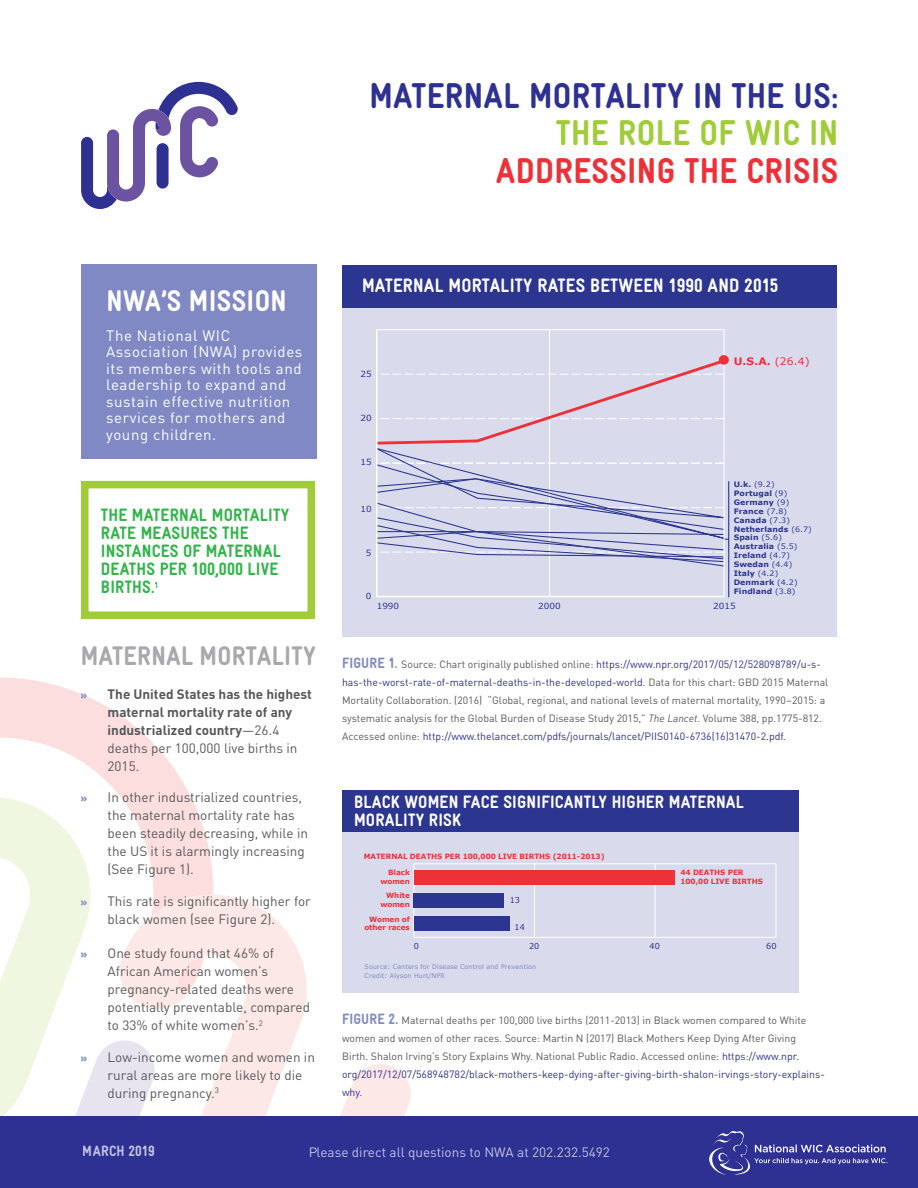
<style>
.page{position:relative;width:918px;height:1188px;background:#fff}
.page>*{position:absolute;margin:0;border:0;box-sizing:border-box;transform-origin:0 0}
.t1{font:900 36px "WIC Gravur Condensed";letter-spacing:.01em;color:#2e3192}
.t2{font:900 36px "WIC Gravur Condensed";letter-spacing:.01em;color:#ee3038}
.t3{font:900 36px "WIC Gravur Condensed";letter-spacing:.01em;color:#a1cc3a}
.subheads{font:900 30px "WIC Gravur Condensed";letter-spacing:.01em;color:#fff}
.Paragraph_Style_1{font:900 27px "WIC Gravur Condensed";letter-spacing:.01em;color:#a8a9ad}
.Paragraph_Style_1-2{font:900 19.5px "WIC Gravur Condensed";letter-spacing:.01em;color:#fff}
.subheads-2{font:900 18px/18px "WIC Gravur Condensed";letter-spacing:.01em;color:#31b44a}
.Paragraph_Style_1-3{font:900 18px/18px "WIC Gravur Condensed";letter-spacing:.01em;color:#fff}
.subheads-3{font:15px/16.5px "DIN Pro";letter-spacing:.04em;color:#fff}
.t4{font:900 15px "WIC Gravur Condensed";letter-spacing:.01em;color:#fff}
.t5{font:13.5px/18px "DIN Pro";color:#57585a}
.t6{font:700 13.5px/18px "DIN Pro";color:#57585a}
.t7{font:13.5px "DIN Pro";color:#fff}
.Paragraph_Style_2{font:10.5px/18px "DIN Pro";color:#57585a}
.Paragraph_Style_1-4{font:10.5px/18px "DIN Pro";color:#57585a}
.t8{font:700 10.2px "Verdana";color:#ee3038;scale:1.05 1}
.t9{font:8.4px "Verdana";color:#2c3690;scale:1.05 1}
.t10{font:8.1px "Verdana";color:#2c3690}
.t11{font:700 7.5px/9px "Verdana";letter-spacing:.01em;color:#2c3690;scale:1.05 1}
.t12{font:700 7.2px/8.7px "Verdana";letter-spacing:-.01em;color:#ee3038;text-align:right}
.t13{font:6.3px/8.2px "Verdana";letter-spacing:.02em;color:#8089c3}
.s1{font-family:"Gravur Condensed Pro";font-weight:900;font-size:12px;color:#8089c3}
.s2{font-weight:400}
.s3{font-family:"Gravur Condensed Pro";font-weight:900;font-size:15px;color:#8089c3}
.s4{color:#2e3092}
.s5{font-style:italic}
</style>
<div class="page">
<svg style="left:0;top:677px;width:213px;height:205px;fill:#fce0e1"></svg>
<svg style="left:159px;top:882px;width:252px;height:234px"></svg>
<svg style="left:0;top:796px;width:159px;height:320px"></svg>
<svg style="left:81px;top:82px;width:157px;height:127px"></svg>
<div style="left:0;top:1116px;width:918px;height:72px;background:#2e3092"></div>
<svg style="left:709px;top:1131px;width:178px;height:44px"></svg>
<div style="left:81px;top:481px;width:234px;height:138px;border:8px solid #a1cc3a"></div>
<div style="left:342px;top:280px;width:495px;height:357px;background:#d9dbed"></div>
<div style="left:342px;top:266px;width:495px;height:42px;background:#2c3690"></div>
<hr style="left:376px;top:329px;width:348px;height:1px;background:#fff">
<hr style="left:376px;top:596px;width:348px;height:1px;background:#fff">
<hr style="left:549px;top:330px;width:1px;height:267px;background:#fff">
<hr style="left:376px;top:330px;width:1px;height:267px;background:#fff">
<hr style="left:728px;top:481px;width:1px;height:116px;background:#2c3690">
<svg style="left:377px;top:357px;width:353px;height:210px"></svg>
<hr style="left:724px;top:330px;width:1px;height:267px;background:#fff">
<div style="left:719px;top:355px;width:10px;height:10px;background:#ee3038;border-radius:50%"></div>
<div style="left:81px;top:265px;width:235px;height:194px;background:#8089c3"></div>
<div style="left:342px;top:831px;width:456px;height:162px;background:#d9dbed"></div>
<div style="left:342px;top:790px;width:456px;height:41px;background:#2c3690"></div>
<hr style="left:414px;top:937px;width:362px;height:1px;background:#fff">
<hr style="left:414px;top:863px;width:362px;height:1px;background:#fff">
<hr style="left:534px;top:864px;width:1px;height:73px;background:#fff">
<hr style="left:655px;top:864px;width:1px;height:73px;background:#fff">
<hr style="left:776px;top:864px;width:1px;height:73px;background:#fff">
<hr style="left:414px;top:864px;width:1px;height:73px;background:#fff">
<div style="left:414px;top:893px;width:90px;height:15px;background:#2c3690"></div>
<div style="left:414px;top:870px;width:261px;height:15px;background:#ee3038"></div>
<div style="left:414px;top:916px;width:96px;height:15px;background:#2c3690"></div>
<p class="t1" style="left:369px;top:76px;width:471px">MATERNAL MORTALITY IN THE US:</p>
<p class="t3" style="left:556px;top:113px;width:284px">THE ROLE OF WIC IN</p>
<p class="t2" style="left:496px;top:151px;width:344px">ADDRESSING THE CRISIS</p>
<p class="subheads" style="left:106px;top:284px;width:182px">NWA’S MISSION</p>
<p class="subheads-3" style="left:106px;top:326px;width:198px">The National WIC<br>Association (NWA) provides its members with tools and leadership to expand and sustain effective nutrition services for mothers and young children.</p>
<p class="subheads-2" style="left:101px;top:506px;width:190px">THE MATERNAL MORTALITY<br>RATE MEASURES THE<br>INSTANCES OF MATERNAL<br>DEATHS PER 100,000 LIVE<br>BIRTHS.<sup>1</sup></p>
<p class="Paragraph_Style_1" style="left:81px;top:641px;width:237px">MATERNAL MORTALITY</p>
<p class="t6" style="left:108px;top:684px;width:206px;text-indent:-27px"><span class="s1">»</span> The United States has the highest maternal mortality rate of any industrialized country<span class="s2">—26.4 deaths per 100,000 live births in<br>2015.</span></p>
<p class="t5" style="left:108px;top:788px;width:202px;text-indent:-27px"><span class="s1">»</span> In other industrialized countries, the maternal mortality rate has been steadily decreasing, while in the US it is alarmingly increasing (See Figure 1).</p>
<p class="t5" style="left:108px;top:891px;width:205px;text-indent:-27px"><span class="s1">»</span> This rate is significantly higher for black women (see Figure 2).</p>
<p class="t5" style="left:108px;top:944px;width:204px;text-indent:-27px"><span class="s1">»</span> One study found that 46% of<br>African American women’s pregnancy-related deaths were potentially preventable, compared to 33% of white women’s.<sup>2</sup></p>
<p class="t5" style="left:108px;top:1047px;width:209px;text-indent:-27px"><span class="s1">»</span> Low-income women and women in rural areas are more likely to die during pregnancy.<sup>3</sup></p>
<p class="Paragraph_Style_1-2" style="left:362px;top:275px;width:418px">MATERNAL MORTALITY RATES BETWEEN 1990 AND 2015</p>
<p class="t9" style="left:361px;top:368px;width:12px">25</p>
<p class="t9" style="left:361px;top:413px;width:12px">20</p>
<p class="t9" style="left:361px;top:456px;width:12px">15</p>
<p class="t9" style="left:361px;top:503px;width:12px">10</p>
<p class="t9" style="left:366px;top:547px;width:7px">5</p>
<p class="t9" style="left:366px;top:591px;width:7px">0</p>
<p class="t8" style="left:734px;top:354px;width:74px">U.S.A. <span class="s2">(26.4)</span></p>
<p class="t11" style="left:734px;top:480px;width:76px">U.k. <span class="s2">(9.2)<br></span>Portugal <span class="s2">(9)<br></span>Germany <span class="s2">(9)<br></span>France <span class="s2">(7.8)<br></span>Canada <span class="s2">(7.3)<br></span>Netherlands <span class="s2">(6.7)<br></span>Spain <span class="s2">(5.6)<br></span>Australia <span class="s2">(5.5)<br></span>Ireland <span class="s2">(4.7)<br></span>Swedan <span class="s2">(4.4)<br></span>Italy <span class="s2">(4.2)<br></span>Denmark <span class="s2">(4.2)<br></span>Findland <span class="s2">(3.8)</span></p>
<p class="t9" style="left:377px;top:600px;width:23px">1990</p>
<p class="t9" style="left:538px;top:600px;width:23px">2000</p>
<p class="t9" style="left:713px;top:600px;width:23px">2015</p>
<p class="Paragraph_Style_2" style="left:342px;top:655px;width:488px"><span class="s3">FIGURE 1.</span> Source: Chart originally published online: <span class="s4">https://www.npr.org/2017/05/12/528098789/u-s&shy;has-the-worst-rate-of-maternal-deaths-in-the-developed-world</span>. Data for this chart: GBD 2015 Maternal Mortality Collaboration. (2016) “Global, regional, and national levels of maternal mortality, 1990–2015: a systematic analysis for the Global Burden of Disease Study 2015,” <span class="s5">The Lancet</span>. Volume 388, pp.1775-812.<br>Accessed online: <span class="s4">http://www.thelancet.com/pdfs/journals/lancet/PIIS0140-6736(16)31470-2.pdf.</span></p>
<p class="Paragraph_Style_1-3" style="left:354px;top:793px;width:392px">BLACK WOMEN FACE SIGNIFICANTLY HIGHER MATERNAL<br>MORALITY RISK</p>
<p class="t12" style="left:364px;top:852px;width:242px">MATERNAL DEATHS PER 100,000 LIVE BIRTHS (2011-2013)</p>
<p class="t12" style="left:380px;top:868px;width:31px">Black women</p>
<p class="t12" style="left:380px;top:891px;width:31px">White women</p>
<p class="t12" style="left:364px;top:915px;width:47px">Women of other races</p>
<p class="t10" style="left:510px;top:894px;width:12px">13</p>
<p class="t10" style="left:515px;top:922px;width:12px">14</p>
<p class="t12" style="left:680px;top:868px;width:84px;text-align:left">44 DEATHS PER<br>100,00 LIVE BIRTHS</p>
<p class="t10" style="left:414px;top:941px;width:7px">0</p>
<p class="t10" style="left:529px;top:941px;width:12px">20</p>
<p class="t10" style="left:650px;top:941px;width:12px">40</p>
<p class="t10" style="left:766px;top:941px;width:12px">60</p>
<p class="t13" style="left:365px;top:963px;width:173px">Source: Centers for Disease Control and Prevention<br>Credit: Alyson Hurt/NPR</p>
<p class="Paragraph_Style_1-4" style="left:342px;top:1010px;width:484px"><span class="s3">FIGURE 2.</span> Maternal deaths per 100,000 live births (2011-2013) in Black women compared to White women and women of other races. Source: Martin N (2017) Black Mothers Keep Dying After Giving Birth. Shalon Irving’s Story Explains Why. National Public Radio. Accessed online: <span class="s4">https://www.npr. org/2017/12/07/568948782/black-mothers-keep-dying-after-giving-birth-shalon-irvings-story-explains&shy;why</span>.</p>
<h3 class="t4" style="left:83px;top:1143px;width:73px">MARCH 2019</h3>
<p class="t7" style="left:308px;top:1142px;width:303px">Please direct all questions to NWA at 202.232.5492</p>
</div>
